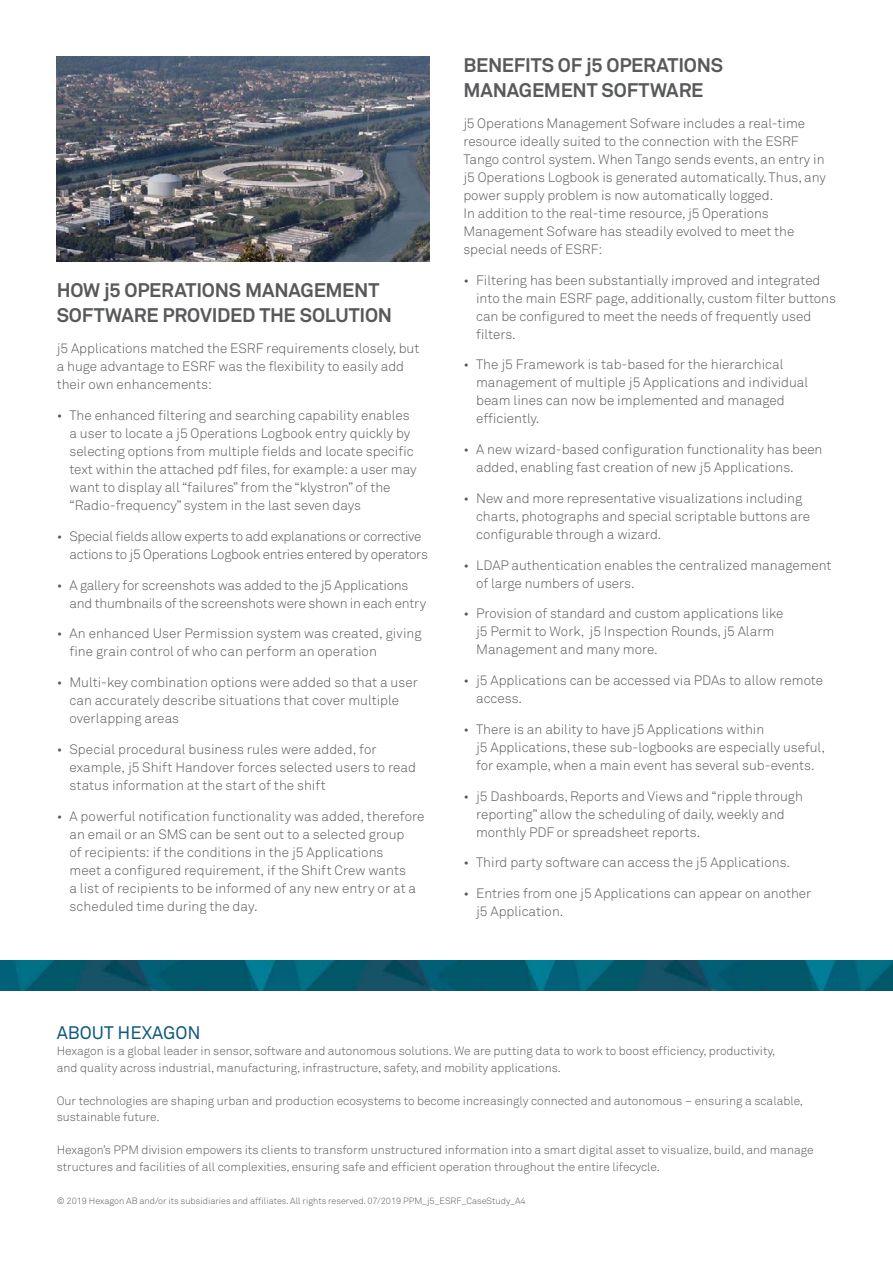
<style>
.page{position:relative;width:893px;height:1263px;background:#fff}
.page>*{position:absolute;margin:0;border:0;box-sizing:border-box;transform-origin:0 0}
.t1{font:700 19.5px/25.2px "Akkurat Pro";letter-spacing:-.015em;color:#58595b}
.t2{font:18px "Akkurat Pro";color:#135a7d}
.t3{font:13.5px/18px "Akkurat Light Pro";color:#58595b}
.t4{font:13.5px/18px "Akkurat Light Pro";letter-spacing:-.02em;color:#58595b}
.t5{font:12px/16.5px "Akkurat Light Pro";color:#58595b}
.t6{font:9px "Akkurat Light Pro";color:#58595b}
</style>
<div class="page">
<img style="left:57px;top:57px;width:373px;height:205px">
<img style="left:0;top:960px;width:893px;height:30px">
<h1 class="t1" style="left:57px;top:278px;width:337px">HOW j5 OPERATIONS MANAGEMENT<br>SOFTWARE PROVIDED THE SOLUTION</h1>
<p class="t3" style="left:57px;top:340px;width:364px">j5 Applications matched the ESRF requirements closely, but a huge advantage to ESRF was the flexibility to easily add their own enhancements:</p>
<p class="t3" style="left:69px;top:406px;width:349px;text-indent:-13px">• The enhanced filtering and searching capability enables a user to locate a j5 Operations Logbook entry quickly by selecting options from multiple fields and locate specific text within the attached pdf files, for example: a user may want to display all “failures” from the “klystron” of the “Radio-frequency” system in the last seven days</p>
<p class="t4" style="left:69px;top:527px;width:360px;text-indent:-13px">• Special fields allow experts to add explanations or corrective actions to j5 Operations Logbook entries entered by operators</p>
<p class="t3" style="left:69px;top:576px;width:358px;text-indent:-13px">• A gallery for screenshots was added to the j5 Applications and thumbnails of the screenshots were shown in each entry</p>
<p class="t3" style="left:69px;top:625px;width:354px;text-indent:-13px">• An enhanced User Permission system was created, giving fine grain control of who can perform an operation</p>
<p class="t3" style="left:69px;top:673px;width:350px;text-indent:-13px">• Multi-key combination options were added so that a user can accurately describe situations that cover multiple overlapping areas</p>
<p class="t3" style="left:69px;top:740px;width:348px;text-indent:-13px">• Special procedural business rules were added, for example, j5 Shift Handover forces selected users to read status information at the start of the shift</p>
<p class="t3" style="left:69px;top:807px;width:357px;text-indent:-13px">• A powerful notification functionality was added, therefore an email or an SMS can be sent out to a selected group<br>of recipients: if the conditions in the j5 Applications<br>meet a configured requirement, if the Shift Crew wants<br>a list of recipients to be informed of any new entry or at a scheduled time during the day.</p>
<h1 class="t1" style="left:463px;top:53px;width:261px">BENEFITS OF j5 OPERATIONS<br>MANAGEMENT SOFTWARE</h1>
<p class="t3" style="left:463px;top:114px;width:364px">j5 Operations Management Sofware includes a real-time resource ideally suited to the connection with the ESRF Tango control system. When Tango sends events, an entry in j5 Operations Logbook is generated automatically. Thus, any power supply problem is now automatically logged.<br>In addition to the real-time resource, j5 Operations Management Sofware has steadily evolved to meet the special needs of ESRF:</p>
<p class="t3" style="left:476px;top:271px;width:361px;text-indent:-13px">• Filtering has been substantially improved and integrated into the main ESRF page, additionally, custom filter buttons can be configured to meet the needs of frequently used filters.</p>
<p class="t3" style="left:476px;top:356px;width:334px;text-indent:-13px">• The j5 Framework is tab-based for the hierarchical management of multiple j5 Applications and individual beam lines can now be implemented and managed efficiently.</p>
<p class="t3" style="left:476px;top:441px;width:348px;text-indent:-13px">• A new wizard-based configuration functionality has been added, enabling fast creation of new j5 Applications.</p>
<p class="t3" style="left:476px;top:489px;width:335px;text-indent:-13px">• New and more representative visualizations including charts, photographs and special scriptable buttons are configurable through a wizard.</p>
<p class="t3" style="left:476px;top:556px;width:357px;text-indent:-13px">• LDAP authentication enables the centralized management of large numbers of users.</p>
<p class="t3" style="left:476px;top:605px;width:309px;text-indent:-13px">• Provision of standard and custom applications like j5 Permit to Work, j5 Inspection Rounds, j5 Alarm<br>Management and many more.</p>
<p class="t3" style="left:476px;top:672px;width:348px;text-indent:-13px">• j5 Applications can be accessed via PDAs to allow remote access.</p>
<p class="t3" style="left:476px;top:720px;width:351px;text-indent:-13px">• There is an ability to have j5 Applications within<br>j5 Applications, these sub-logbooks are especially useful, for example, when a main event has several sub-events.</p>
<p class="t3" style="left:476px;top:787px;width:328px;text-indent:-13px">• j5 Dashboards, Reports and Views and “ripple through reporting” allow the scheduling of daily, weekly and monthly PDF or spreadsheet reports.</p>
<p class="t3" style="left:463px;top:854px;width:328px">• Third party software can access the j5 Applications.</p>
<p class="t3" style="left:476px;top:885px;width:337px;text-indent:-13px">• Entries from one j5 Applications can appear on another j5 Application.</p>
<h2 class="t2" style="left:57px;top:1022px;width:145px">ABOUT HEXAGON</h2>
<p class="t5" style="left:57px;top:1043px;width:720px">Hexagon is a global leader in sensor, software and autonomous solutions. We are putting data to work to boost efficiency, productivity, and quality across industrial, manufacturing, infrastructure, safety, and mobility applications.</p>
<p class="t5" style="left:57px;top:1092px;width:748px">Our technologies are shaping urban and production ecosystems to become increasingly connected and autonomous – ensuring a scalable, sustainable future.</p>
<p class="t5" style="left:57px;top:1142px;width:758px">Hexagon’s PPM division empowers its clients to transform unstructured information into a smart digital asset to visualize, build, and manage structures and facilities of all complexities, ensuring safe and efficient operation throughout the entire lifecycle.</p>
<p class="t6" style="left:57px;top:1195px;width:470px">© 2019 Hexagon AB and/or its subsidiaries and affiliates. All rights reserved. 07/2019 PPM_j5_ESRF_CaseStudy_A4</p>
</div>
